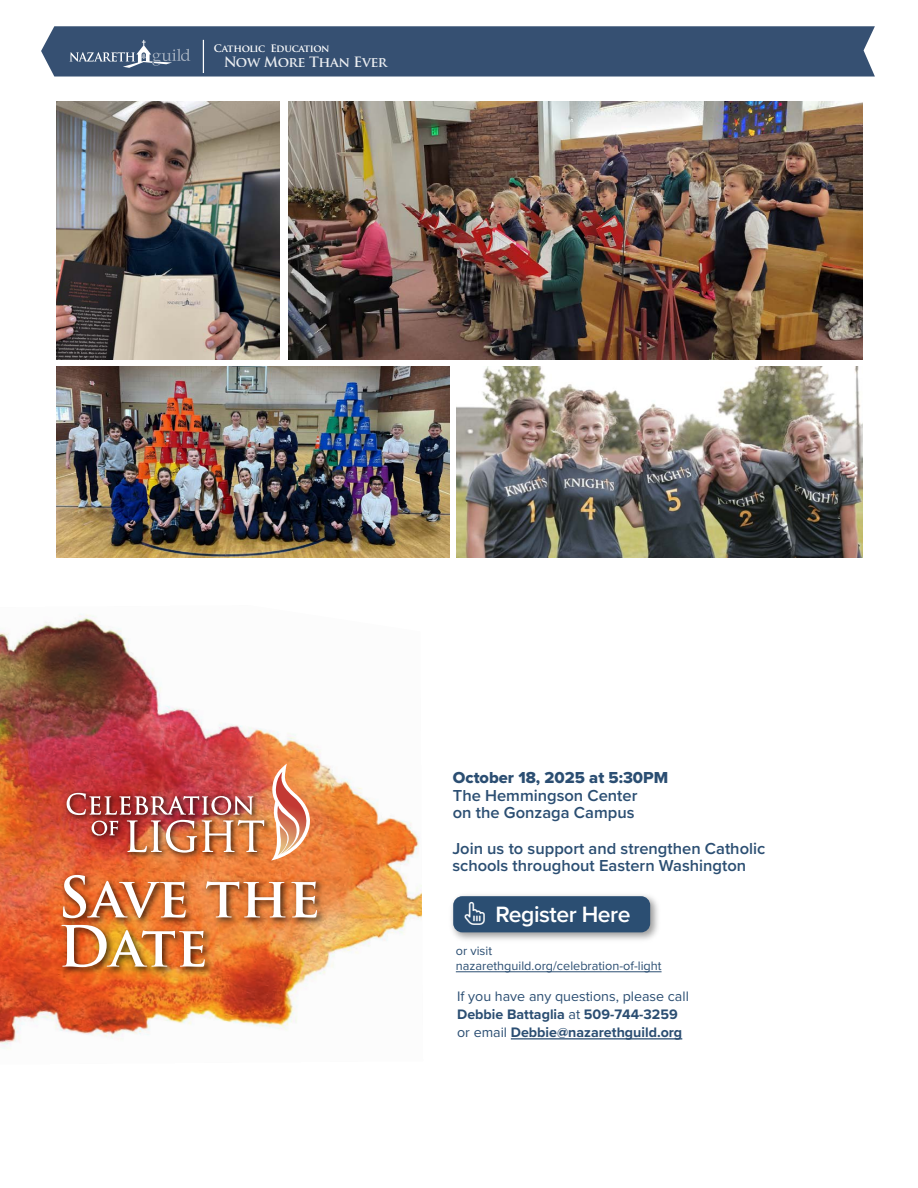
<style>
.page{position:relative;width:918px;height:1188px;background:#fff}
.page>*{position:absolute;margin:0;border:0;box-sizing:border-box;transform-origin:0 0}
.t1{font:700 55.2px/49.2px "Trajan Pro";color:#fff}
.t2{font:600 22.95px "Proxima Nova";letter-spacing:-.02em;color:#fff}
.t3{font:600 16.5px/17.1px "Proxima Nova";color:#2b4e72}
.t4{font:16.5px "Proxima Nova Extrabld";color:#2b4e72}
.t5{font:700 14.25px/17.7px "Proxima Nova";color:#2b4e72}
.t6{font:700 13.95px "Trajan Pro";letter-spacing:-.03em;color:#fff}
.t7{font:12.75px/15.3px "Proxima Nova";color:#2b4e72}
.t8{font:700 10.05px "Trajan Pro";letter-spacing:-.04em;color:#fff}
.s1{font-weight:400}
</style>
<div class="page">
<img style="left:451px;top:895px;width:207px;height:45px">
<div style="left:453px;top:896px;width:197px;height:36px;background:#2b4e72;border-radius:9px"></div>
<img style="left:457px;top:367px;width:405px;height:190px">
<img style="left:0;top:614px;width:422px;height:435px">
<svg style="left:41px;top:26px;width:834px;height:51px;background:#3e5777"></svg>
<hr style="left:203px;top:40px;width:1px;height:33px;background:#fff">
<img style="left:5px;top:817px;width:372px;height:224px">
<img style="left:14px;top:740px;width:308px;height:170px">
<svg style="left:271px;top:764px;width:43px;height:97px"></svg>
<hr style="left:456px;top:971px;width:206px;height:1px;background:#2b4e72">
<hr style="left:511px;top:1038px;width:171px;height:1px;background:#2b4e72">
<img style="left:57px;top:367px;width:392px;height:190px">
<img style="left:57px;top:102px;width:222px;height:258px">
<img style="left:288px;top:102px;width:575px;height:258px">
<img style="left:67px;top:793px;width:197px;height:60px">
<p class="t8" style="left:214px;top:42px;width:117px">Catholic Education</p>
<p class="t6" style="left:223px;top:53px;width:166px">Now More Than Ever</p>
<h1 class="t1" style="left:58px;top:873px;width:264px">Save the<br>Date</h1>
<p class="t4" style="left:453px;top:766px;width:217px">October 18, 2025 at 5:30PM</p>
<p class="t3" style="left:453px;top:786px;width:186px;line-height:17.5px">The Hemmingson Center on the Gonzaga Campus</p>
<p class="t3" style="left:452px;top:839px;width:314px">Join us to support and strengthen Catholic schools throughout Eastern Washington</p>
<h2 class="t2" style="left:496px;top:898px;width:136px">Register Here</h2>
<p class="t7" style="left:456px;top:942px;width:207px">or visit nazarethguild.org/celebration-of-light</p>
<p class="t5" style="left:457px;top:987px;width:233px"><span class="s1">If you have any questions, please call<br></span>Debbie Battaglia <span class="s1">at</span> 509-744-3259 <span class="s1">or email</span> Debbie@nazarethguild.org</p>
</div>
